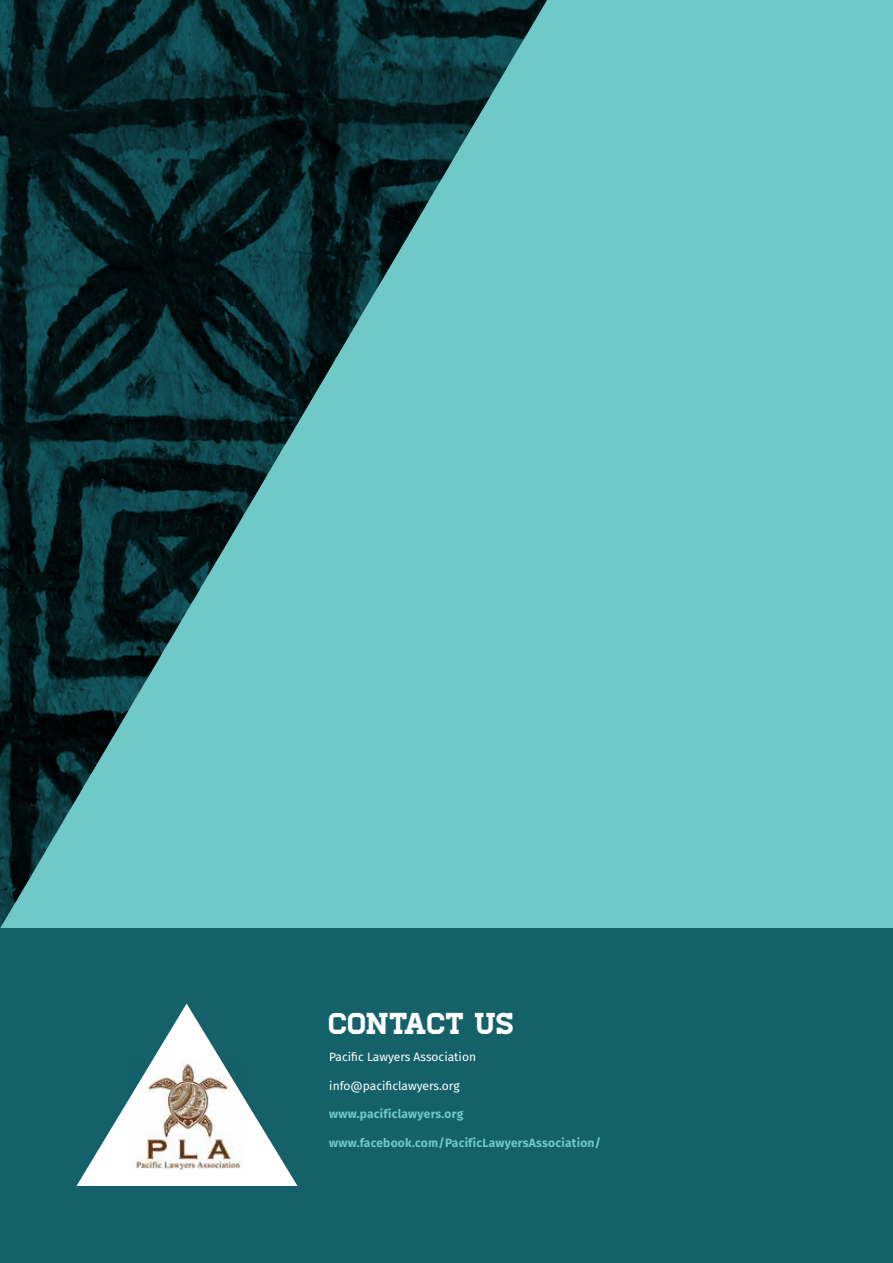
<style>
.page{position:relative;width:893px;height:1263px;background:#fff}
.page>*{position:absolute;margin:0;border:0;box-sizing:border-box;transform-origin:0 0}
.t1{font:30.15px "Homestead";color:#fff}
.t2{font:700 12px "Fira Sans";letter-spacing:.02em;color:#6fc9c7}
.t3{font:12px "Fira Sans";color:#fff}
</style>
<div class="page">
<div style="left:0;top:0;width:893px;height:928px;background:#6fc9c7"></div>
<div style="left:0;top:928px;width:893px;height:335px;background:#15616a"></div>
<svg style="left:0;top:0;width:547px;height:928px"></svg>
<svg style="left:77px;top:1003px;width:220px;height:183px"></svg>
<img style="left:130px;top:1060px;width:114px;height:110px">
<h1 class="t1" style="left:329px;top:1006px;width:187px">CONTACT US</h1>
<p class="t3" style="left:329px;top:1047px;width:148px">Pacific Lawyers Association</p>
<p class="t3" style="left:329px;top:1076px;width:132px">info@pacificlawyers.org</p>
<p class="t2" style="left:329px;top:1104px;width:136px">www.pacificlawyers.org</p>
<p class="t2" style="left:329px;top:1133px;width:273px">www.facebook.com/PacificLawyersAssociation/</p>
</div>
